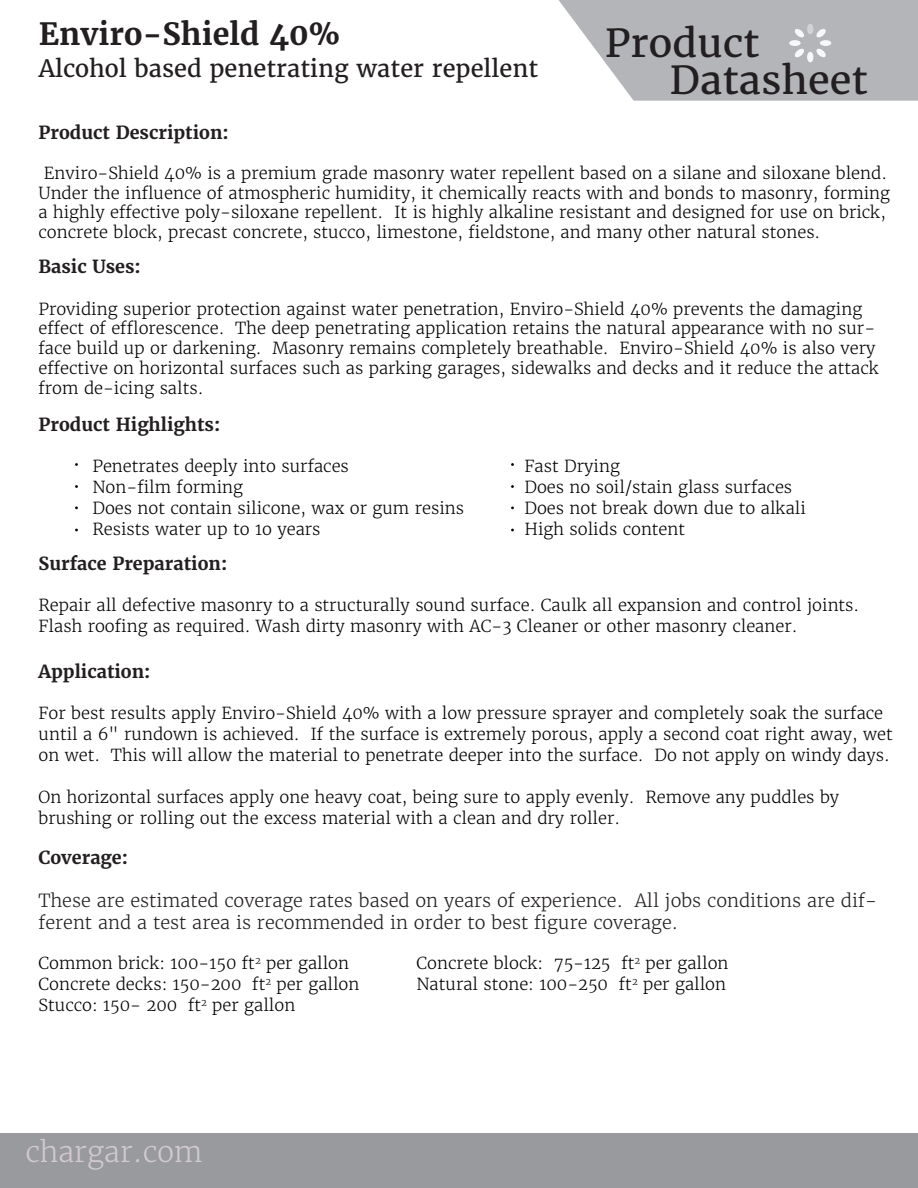
<style>
.page{position:relative;width:918px;height:1188px;background:#fff}
.page>*{position:absolute;margin:0;border:0;box-sizing:border-box;transform-origin:0 0}
.t1{font:38.4px/37.5px "Merriweather";color:#231f20;scale:1.04 1}
.t2{font:700 30.6px "Merriweather";color:#231f20}
.t3{font:300 28.5px "Merriweather";color:#d2cad0}
.t4{font:23.7px "Merriweather";color:#231f20}
.t5{font:300 18px/21.6px "Merriweather";color:#231f20}
.t6{font:700 18px "Merriweather";color:#231f20}
.t7{font:300 16.5px/19.8px "Merriweather";color:#020202}
</style>
<div class="page">
<div style="left:0;top:1133px;width:918px;height:55px;background:#989a9d"></div>
<svg style="left:559px;top:0;width:359px;height:101px"></svg>
<h2 class="t2" style="left:39px;top:14px;width:303px">Enviro-Shield 40%</h2>
<h3 class="t4" style="left:39px;top:53px;width:501px">Alcohol based penetrating water repellent</h3>
<h1 class="t1" style="left:669px;top:24px;width:192px;text-indent:-65px">Product<br>Datasheet</h1>
<p class="t6" style="left:38px;top:121px;width:192px">Product Description:</p>
<p class="t7" style="left:38px;top:163px;width:853px;text-indent:5px">Enviro-Shield 40% is a premium grade masonry water repellent based on a silane and siloxane blend.<br>Under the influence of atmospheric humidity, it chemically reacts with and bonds to masonry, forming a highly effective poly-siloxane repellent. It is highly alkaline resistant and designed for use on brick, concrete block, precast concrete, stucco, limestone, fieldstone, and many other natural stones.</p>
<p class="t6" style="left:38px;top:255px;width:104px">Basic Uses:</p>
<p class="t7" style="left:38px;top:299px;width:842px">Providing superior protection against water penetration, Enviro-Shield 40% prevents the damaging effect of efflorescence. The deep penetrating application retains the natural appearance with no sur&shy;face build up or darkening. Masonry remains completely breathable. Enviro-Shield 40% is also very effective on horizontal surfaces such as parking garages, sidewalks and decks and it reduce the attack from de-icing salts.</p>
<p class="t6" style="left:38px;top:413px;width:183px">Product Highlights:</p>
<p class="t7" style="left:92px;top:456px;width:258px">Penetrates deeply into surfaces</p>
<p class="t7" style="left:524px;top:456px;width:97px">Fast Drying</p>
<p class="t7" style="left:93px;top:477px;width:152px">Non-film forming</p>
<p class="t7" style="left:525px;top:477px;width:269px">Does no soil/stain glass surfaces</p>
<p class="t7" style="left:92px;top:498px;width:373px">Does not contain silicone, wax or gum resins</p>
<p class="t7" style="left:524px;top:498px;width:283px">Does not break down due to alkali</p>
<p class="t7" style="left:92px;top:519px;width:230px">Resists water up to 1o years</p>
<p class="t7" style="left:524px;top:519px;width:162px">High solids content</p>
<p class="t6" style="left:38px;top:552px;width:190px">Surface Preparation:</p>
<p class="t7" style="left:38px;top:594px;width:822px;line-height:21px">Repair all defective masonry to a structurally sound surface. Caulk all expansion and control joints.<br>Flash roofing as required. Wash dirty masonry with AC-3 Cleaner or other masonry cleaner.</p>
<p class="t6" style="left:38px;top:660px;width:114px">Application:</p>
<p class="t7" style="left:38px;top:702px;width:856px;line-height:21px">For best results apply Enviro-Shield 40% with a low pressure sprayer and completely soak the surface until a 6" rundown is achieved. If the surface is extremely porous, apply a second coat right away, wet on wet. This will allow the material to penetrate deeper into the surface. Do not apply on windy days.</p>
<p class="t7" style="left:38px;top:786px;width:802px;line-height:21px">On horizontal surfaces apply one heavy coat, being sure to apply evenly. Remove any puddles by brushing or rolling out the excess material with a clean and dry roller.</p>
<p class="t6" style="left:38px;top:846px;width:91px">Coverage:</p>
<p class="t5" style="left:38px;top:890px;width:840px">These are estimated coverage rates based on years of experience. All jobs conditions are dif&shy;ferent and a test area is recommended in order to best figure coverage.</p>
<p class="t7" style="left:38px;top:954px;width:312px">Common brick: 100-150 ft<sup>2</sup> per gallon</p>
<p class="t7" style="left:417px;top:954px;width:314px">Concrete block: 75-125 ft<sup>2</sup> per gallon</p>
<p class="t7" style="left:38px;top:975px;width:323px">Concrete decks: 150-200 ft<sup>2</sup> per gallon</p>
<p class="t7" style="left:416px;top:975px;width:311px">Natural stone: 100-250 ft<sup>2</sup> per gallon</p>
<p class="t7" style="left:38px;top:996px;width:258px">Stucco: 150- 200 ft<sup>2</sup> per gallon</p>
<h3 class="t3" style="left:26px;top:1134px;width:179px">chargar.com</h3>
</div>
